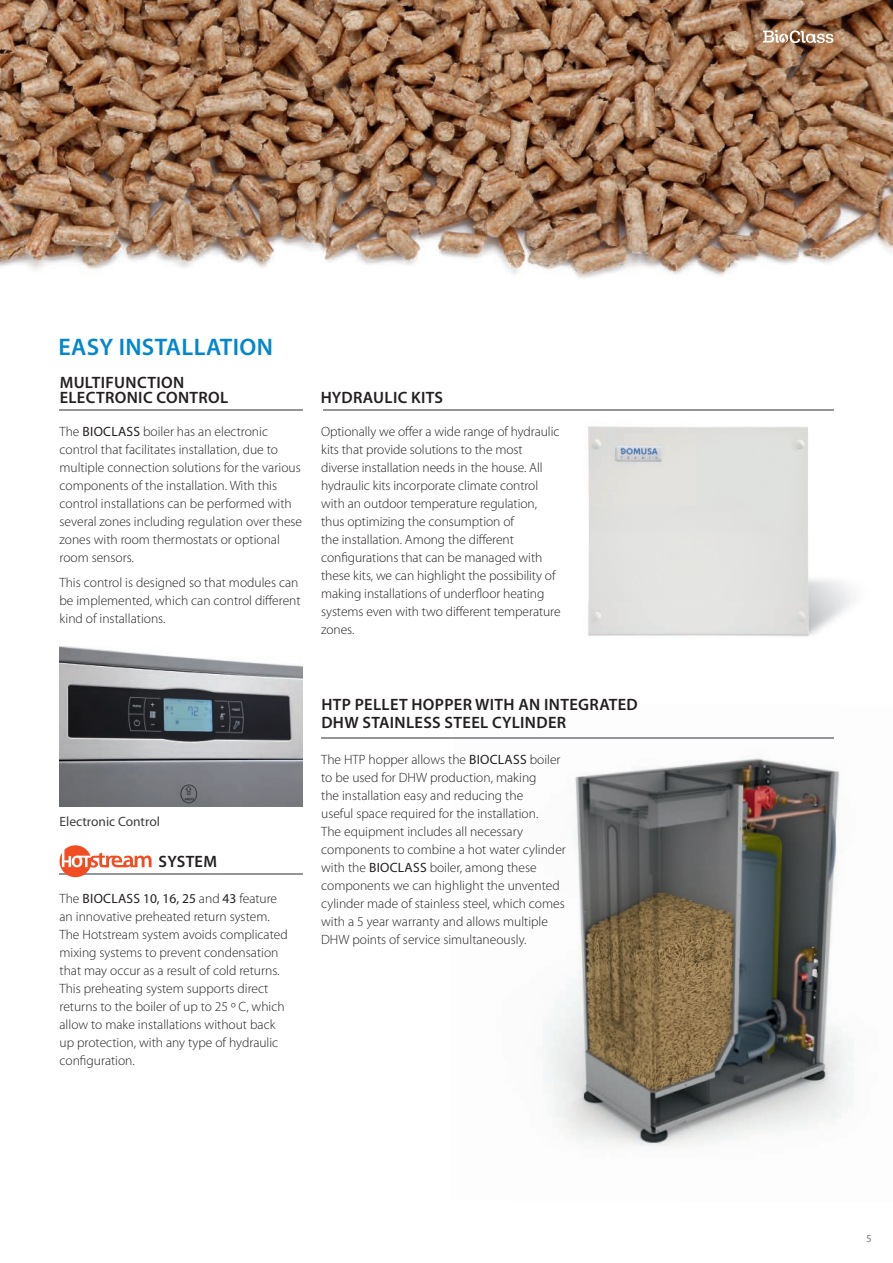
<style>
.page{position:relative;width:893px;height:1263px;background:#fff}
.page>*{position:absolute;margin:0;border:0;box-sizing:border-box;transform-origin:0 0}
.t1{font:600 24px "Myriad Pro";letter-spacing:.015em;color:#0087cd}
.t2{font:600 16.5px/18px "Myriad Pro";letter-spacing:.02em;color:#231f20}
.t3{font:300 13.5px/18px "Myriad Pro";color:#231f20}
.t4{font:13.5px "Myriad Pro";color:#3e3e3f}
.t5{font:300 10.5px "Myriad Pro";color:#231f20}
.s1{font-weight:400}
</style>
<div class="page">
<img style="left:0;top:0;width:893px;height:278px">
<img style="left:451px;top:737px;width:402px;height:412px">
<hr style="left:321px;top:737px;width:512px;height:1px;background:#939598">
<hr style="left:60px;top:410px;width:243px;height:1px;background:#939598">
<hr style="left:60px;top:874px;width:243px;height:1px;background:#939598">
<img style="left:588px;top:426px;width:266px;height:211px">
<hr style="left:323px;top:410px;width:510px;height:1px;background:#939598">
<img style="left:60px;top:647px;width:243px;height:159px">
<svg style="left:763px;top:30px;width:70px;height:13px"></svg>
<div style="left:60px;top:845px;width:31px;height:32px;background:#f04d22;border-radius:50%"></div>
<svg style="left:62px;top:848px;width:90px;height:20px"></svg>
<h1 class="t1" style="left:58px;top:333px;width:216px">EASY INSTALLATION</h1>
<p class="t2" style="left:60px;top:376px;width:170px;line-height:15px">MULTIFUNCTION<br>ELECTRONIC CONTROL</p>
<p class="t3" style="left:60px;top:423px;width:244px">The <span class="s1">BIOCLASS</span> boiler has an electronic control that facilitates installation, due to multiple connection solutions for the various components of the installation. With this control installations can be performed with several zones including regulation over these zones with room thermostats or optional room sensors.</p>
<p class="t3" style="left:60px;top:573px;width:243px">This control is designed so that modules can be implemented, which can control different kind of installations.</p>
<p class="t2" style="left:321px;top:389px;width:124px">HYDRAULIC KITS</p>
<p class="t3" style="left:321px;top:423px;width:241px">Optionally we offer a wide range of hydraulic kits that provide solutions to the most diverse installation needs in the house. All hydraulic kits incorporate climate control with an outdoor temperature regulation, thus optimizing the consumption of<br>the installation. Among the different configurations that can be managed with these kits, we can highlight the possibility of making installations of underfloor heating systems even with two different temperature zones.</p>
<p class="t4" style="left:60px;top:814px;width:102px">Electronic Control</p>
<p class="t2" style="left:159px;top:853px;width:60px">SYSTEM</p>
<p class="t3" style="left:60px;top:890px;width:230px">The <span class="s1">BIOCLASS 10, 16, 25</span> and <span class="s1">43</span> feature an innovative preheated return system.<br>The Hotstream system avoids complicated mixing systems to prevent condensation that may occur as a result of cold returns.<br>This preheating system supports direct returns to the boiler of up to 25 º C, which allow to make installations without back up protection, with any type of hydraulic configuration.</p>
<p class="t2" style="left:321px;top:696px;width:318px">HTP PELLET HOPPER WITH AN INTEGRATED<br>DHW STAINLESS STEEL CYLINDER</p>
<p class="t3" style="left:321px;top:750px;width:246px">The HTP hopper allows the <span class="s1">BIOCLASS</span> boiler to be used for DHW production, making<br>the installation easy and reducing the<br>useful space required for the installation.<br>The equipment includes all necessary components to combine a hot water cylinder with the <span class="s1">BIOCLASS</span> boiler, among these components we can highlight the unvented cylinder made of stainless steel, which comes with a 5 year warranty and allows multiple DHW points of service simultaneously.</p>
<p class="t5" style="left:867px;top:1232px;width:7px">5</p>
</div>
